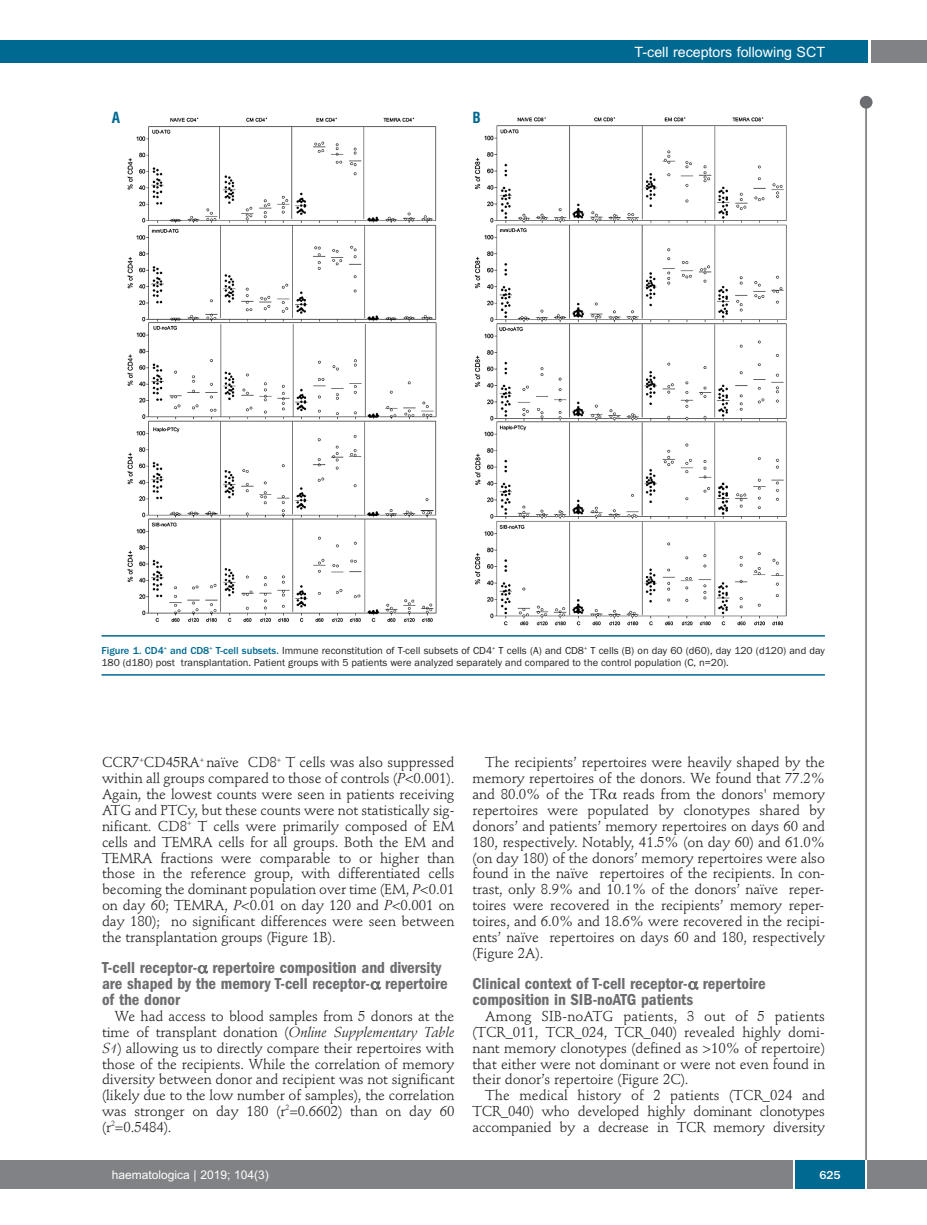
<style>
.page{position:relative;width:927px;height:1225px;background:#fff}
.page>*{position:absolute;margin:0;border:0;box-sizing:border-box;transform-origin:0 0}
.t1{font:600 condensed 16.5px/15.9px "Franklin Gothic";color:#6c6d70}
.t2{font:700 condensed 15px "Helvetica";color:#006991}
.t3{font:14.25px/15.9px "Stempel Schneidler";letter-spacing:-.005em;color:#231f20;text-align:justify}
.t4{font:14.25px "Arial";color:#fff}
.t5{font:12px "Arial";color:#fff}
.t6{font:500 12px "Franklin Gothic";color:#fff}
.t7{font:10.5px/12px "Franklin Gothic";color:#231f20}
.s1{font-weight:500;color:#006991}
.s2{font-style:italic}
</style>
<div class="page">
<div style="left:860px;top:96px;width:12px;height:13px;background:#6c6d70;border-radius:50%"></div>
<hr style="left:865px;top:98px;width:2px;height:1062px;background:#6c6d70">
<div style="left:871px;top:40px;width:56px;height:22px;background:#808285"></div>
<div style="left:18px;top:40px;width:849px;height:22px;background:#006991"></div>
<div style="left:17px;top:1160px;width:910px;height:28px;background:#808285"></div>
<div style="left:795px;top:1160px;width:70px;height:28px;background:#006991"></div>
<hr style="left:793px;top:1160px;width:2px;height:28px;background:#fff">
<hr style="left:865px;top:1160px;width:2px;height:28px;background:#fff">
<div style="left:0;top:40px;width:19px;height:22px;background:#006991"></div>
<div style="left:0;top:1160px;width:18px;height:28px;background:#808285"></div>
<img style="left:127px;top:117px;width:660px;height:509px">
<hr style="left:101px;top:635px;width:724px;height:1px;background:#006991">
<hr style="left:101px;top:674px;width:724px;height:1px;background:#006991">
<p class="t2" style="left:112px;top:109px;width:10px">A</p>
<p class="t2" style="left:472px;top:109px;width:10px">B</p>
<p class="t4" style="left:635px;top:44px;width:192px">T-cell receptors following SCT</p>
<p class="t7" style="left:101px;top:644px;width:725px"><span class="s1">Figure 1. CD4</span><sup>+</sup> <span class="s1">and CD8</span><sup>+</sup> <span class="s1">T-cell subsets.</span> Immune reconstitution of T-cell subsets of CD4<sup>+</sup> T cells (A) and CD8<sup>+</sup> T cells (B) on day 60 (d60), day 120 (d120) and day<br>180 (d180) post transplantation. Patient groups with 5 patients were analyzed separately and compared to the control population (C, n=20).</p>
<p class="t3" style="left:102px;top:756px;width:354px">CCR7<sup>+</sup>CD45RA<sup>+</sup> naïve CD8<sup>+</sup> T cells was also suppressed within all groups compared to those of controls (<span class="s2">P</span>&lt;0.001).<br>Again, the lowest counts were seen in patients receiving ATG and PTCy, but these counts were not statistically sig&shy;nificant. CD8<sup>+</sup> T cells were primarily composed of EM cells and TEMRA cells for all groups. Both the EM and TEMRA fractions were comparable to or higher than those in the reference group, with differentiated cells becoming the dominant population over time (EM, <span class="s2">P</span>&lt;0.01 on day 60; TEMRA, <span class="s2">P</span>&lt;0.01 on day 120 and <span class="s2">P</span>&lt;0.001 on day 180); no significant differences were seen between the transplantation groups (Figure 1B).</p>
<p class="t1" style="left:102px;top:961px;width:347px">T-cell receptor- repertoire composition and diversity are shaped by the memory T-cell receptor- repertoire of the donor</p>
<p class="t3" style="left:102px;top:1009px;width:354px;text-indent:13px">We had access to blood samples from 5 donors at the time of transplant donation (<span class="s2">Online Supplementary Table S1</span>) allowing us to directly compare their repertoires with those of the recipients. While the correlation of memory diversity between donor and recipient was not significant (likely due to the low number of samples), the correlation was stronger on day 180 (r<sup>2</sup>=0.6602) than on day 60 (r<sup>2</sup>=0.5484).</p>
<p class="t3" style="left:472px;top:756px;width:354px;text-indent:13px">The recipients’ repertoires were heavily shaped by the memory repertoires of the donors. We found that 77.2% and 80.0% of the TR reads from the donors' memory repertoires were populated by clonotypes shared by donors’ and patients’ memory repertoires on days 60 and 180, respectively. Notably, 41.5% (on day 60) and 61.0% (on day 180) of the donors’ memory repertoires were also found in the naïve repertoires of the recipients. In con&shy;trast, only 8.9% and 10.1% of the donors’ naïve reper&shy;toires were recovered in the recipients’ memory reper&shy;toires, and 6.0% and 18.6% were recovered in the recipi&shy;ents’ naïve repertoires on days 60 and 180, respectively (Figure 2A).</p>
<p class="t1" style="left:472px;top:977px;width:295px">Clinical context of T-cell receptor- repertoire composition in SIB-noATG patients</p>
<p class="t3" style="left:472px;top:1009px;width:354px;text-indent:13px">Among SIB-noATG patients, 3 out of 5 patients (TCR_011, TCR_024, TCR_040) revealed highly domi&shy;nant memory clonotypes (defined as &gt;10% of repertoire) that either were not dominant or were not even found in their donor’s repertoire (Figure 2C).</p>
<p class="t3" style="left:472px;top:1088px;width:354px;text-indent:13px">The medical history of 2 patients (TCR_024 and TCR_040) who developed highly dominant clonotypes accompanied by a decrease in TCR memory diversity</p>
<p class="t5" style="left:112px;top:1167px;width:158px">haematologica | 2019; 104(3)</p>
<p class="t6" style="left:819px;top:1167px;width:23px">625</p>
</div>
